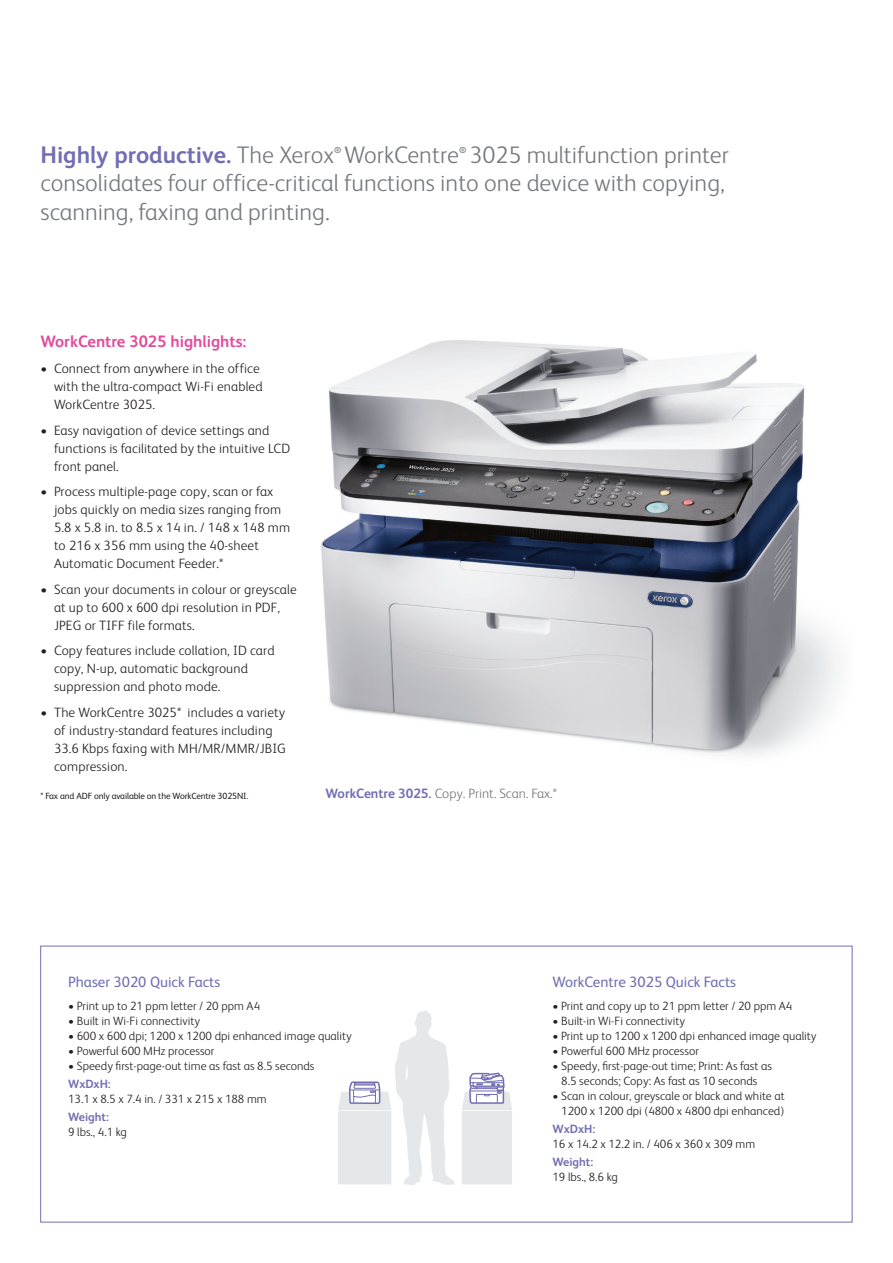
<style>
.page{position:relative;width:893px;height:1263px;background:#fff}
.page>*{position:absolute;margin:0;border:0;box-sizing:border-box;transform-origin:0 0}
.t1{font:300 24px/28.5px "Xerox Sans";color:#76787b}
.t2{font:700 16.5px "Xerox Sans";color:#e34b9b}
.t3{font:15px "Xerox Sans";color:#716eb3}
.t4{font:300 13.5px/18px "Xerox Sans";letter-spacing:.01em;color:#231f20}
.t5{font:300 13.5px "Xerox Sans";color:#76787b}
.t6{font:300 12px/15px "Xerox Sans";color:#231f20;text-align:center}
.t7{font:700 12px "Xerox Sans";color:#716eb3}
.t8{font:9px "Xerox Sans";letter-spacing:-.01em;color:#231f20}
.t9{font:700 8.7px "Xerox Sans";color:#76787b}
.s1{font-weight:700;color:#716eb3}
</style>
<div class="page">
<img style="left:321px;top:340px;width:517px;height:415px">
<svg style="left:338px;top:1010px;width:174px;height:175px"></svg>
<h1 class="t1" style="left:40px;top:139px;width:690px"><span class="s1">Highly productive.</span> The Xerox WorkCentre 3025 multifunction printer</h1>
<p class="t9" style="left:334px;top:144px;width:9px">®</p>
<p class="t9" style="left:459px;top:144px;width:9px">®</p>
<h1 class="t1" style="left:41px;top:168px;width:686px">consolidates four office-critical functions into one device with copying, scanning, faxing and printing.</h1>
<p class="t2" style="left:40px;top:330px;width:207px">WorkCentre 3025 highlights:</p>
<p class="t4" style="left:54px;top:359px;width:210px;text-indent:-14px">• Connect from anywhere in the office with the ultra-compact Wi-Fi enabled<br>WorkCentre 3025.</p>
<p class="t4" style="left:54px;top:420px;width:238px;text-indent:-14px">• Easy navigation of device settings and functions is facilitated by the intuitive LCD front panel.</p>
<p class="t4" style="left:54px;top:482px;width:238px;text-indent:-14px">• Process multiple-page copy, scan or fax jobs quickly on media sizes ranging from 5.8 x 5.8 in. to 8.5 x 14 in. / 148 x 148 mm to 216 x 356 mm using the 40-sheet Automatic Document Feeder.*</p>
<p class="t4" style="left:54px;top:579px;width:244px;text-indent:-14px">• Scan your documents in colour or greyscale at up to 600 x 600 dpi resolution in PDF,<br>JPEG or TIFF file formats.</p>
<p class="t4" style="left:54px;top:641px;width:222px;text-indent:-14px">• Copy features include collation, ID card copy, N-up, automatic background suppression and photo mode.</p>
<p class="t4" style="left:54px;top:702px;width:234px;text-indent:-14px">• The WorkCentre 3025* includes a variety of industry-standard features including 33.6 Kbps faxing with MH/MR/MMR/JBIG compression.</p>
<p class="t8" style="left:40px;top:790px;width:209px">* Fax and ADF only available on the WorkCentre 3025NI.</p>
<p class="t5" style="left:326px;top:784px;width:233px"><span class="s1">WorkCentre 3025.</span> Copy. Print. Scan. Fax.*</p>
<p class="t3" style="left:68px;top:972px;width:154px">Phaser 3020 Quick Facts</p>
<p class="t6" style="left:68px;top:998px;width:194px">• Print up to 21 ppm letter / 20 ppm A4</p>
<p class="t6" style="left:68px;top:1013px;width:134px">• Built in Wi-Fi connectivity</p>
<p class="t6" style="left:68px;top:1028px;width:285px">• 600 x 600 dpi; 1200 x 1200 dpi enhanced image quality</p>
<p class="t6" style="left:68px;top:1043px;width:148px">• Powerful 600 MHz processor</p>
<p class="t6" style="left:68px;top:1058px;width:248px">• Speedy first-page-out time as fast as 8.5 seconds</p>
<p class="t7" style="left:68px;top:1076px;width:44px">WxDxH:</p>
<p class="t6" style="left:68px;top:1091px;width:200px">13.1 x 8.5 x 7.4 in. / 331 x 215 x 188 mm</p>
<p class="t7" style="left:68px;top:1109px;width:42px">Weight:</p>
<p class="t6" style="left:68px;top:1124px;width:60px">9 lbs., 4.1 kg</p>
<p class="t3" style="left:552px;top:972px;width:185px">WorkCentre 3025 Quick Facts</p>
<p class="t6" style="left:552px;top:998px;width:241px">• Print and copy up to 21 ppm letter / 20 ppm A4</p>
<p class="t6" style="left:552px;top:1013px;width:134px">• Built-in Wi-Fi connectivity</p>
<p class="t6" style="left:552px;top:1028px;width:266px">• Print up to 1200 x 1200 dpi enhanced image quality</p>
<p class="t6" style="left:552px;top:1043px;width:148px">• Powerful 600 MHz processor</p>
<p class="t6" style="left:552px;top:1058px;width:221px">• Speedy, first-page-out time; Print: As fast as<br>8.5 seconds; Copy: As fast as 10 seconds</p>
<p class="t6" style="left:552px;top:1088px;width:234px;text-align:right">• Scan in colour, greyscale or black and white at<br>1200 x 1200 dpi (4800 x 4800 dpi enhanced)</p>
<p class="t7" style="left:552px;top:1121px;width:44px">WxDxH:</p>
<p class="t6" style="left:552px;top:1136px;width:204px">16 x 14.2 x 12.2 in. / 406 x 360 x 309 mm</p>
<p class="t7" style="left:552px;top:1154px;width:42px">Weight:</p>
<p class="t6" style="left:552px;top:1169px;width:67px">19 lbs., 8.6 kg</p>
</div>
